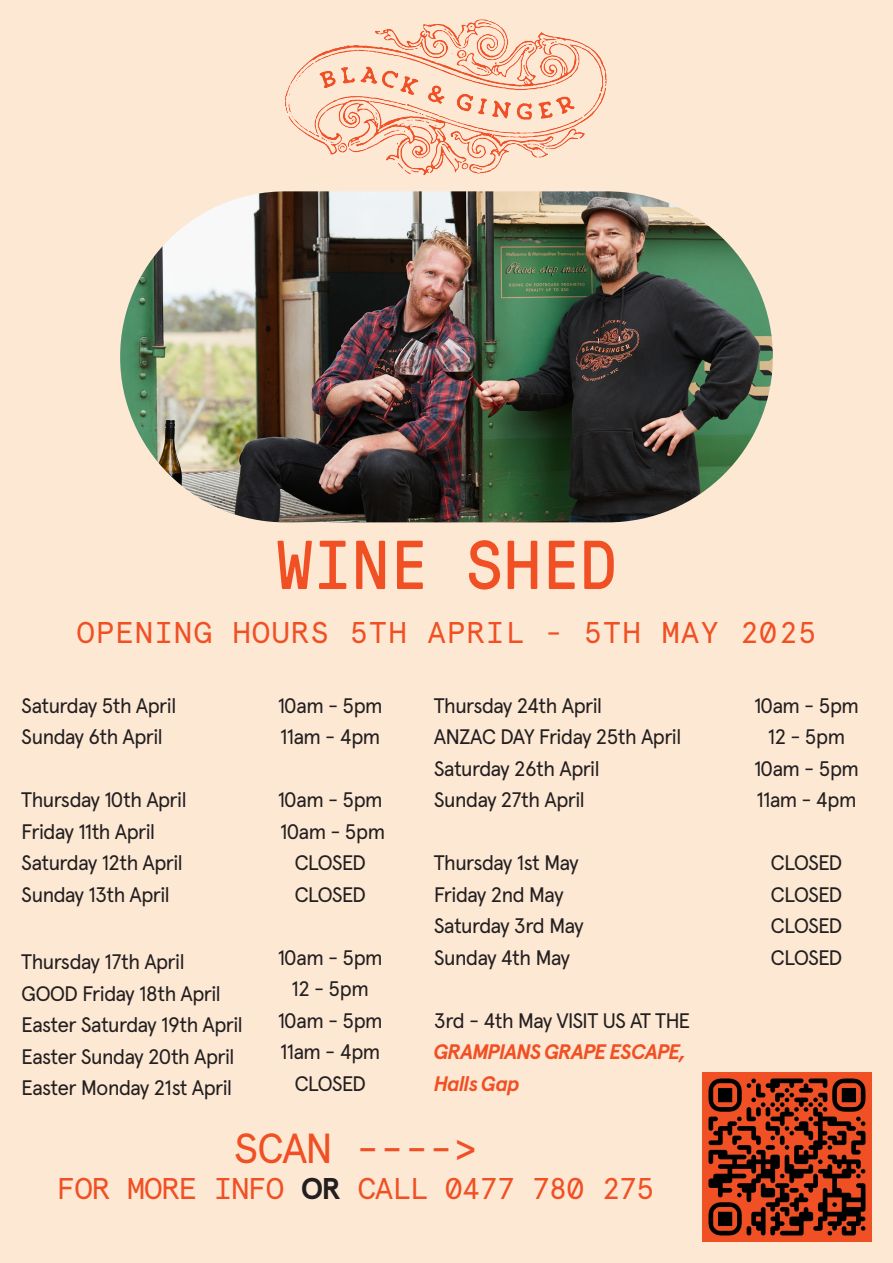
<style>
.page{position:relative;width:893px;height:1263px;background:#fde8d4}
.page>*{position:absolute;margin:0;border:0;box-sizing:border-box;transform-origin:0 0}
.t1{font:69px "GT Pressura Mono";color:#f05023}
.t2{font:42px "Apercu Pro Mono";color:#f05023}
.t3{font:30px "Apercu Pro Mono";letter-spacing:.03em;color:#f05023}
.t4{font:30px "Apercu Pro Mono";letter-spacing:-.04em;color:#f05023}
.t5{font:21px "Apercu Pro";letter-spacing:-.05em;color:#231f20}
.t6{font:italic 700 21px/31.5px "Apercu Pro";letter-spacing:-.05em;color:#f05023}
.s1{font-weight:400;font-style:normal;color:#231f20}
.s2{font-family:"Apercu Pro";font-weight:700;color:#231f20}
</style>
<div class="page">
<img style="left:120px;top:191px;width:653px;height:331px;border-radius:165px">
<img style="left:285px;top:19px;width:322px;height:157px">
<img style="left:702px;top:1072px;width:170px;height:170px">
<p class="t1" style="left:276px;top:523px;width:343px">WINE SHED</p>
<p class="t3" style="left:76px;top:610px;width:742px">OPENING HOURS 5TH APRIL - 5TH MAY 2025</p>
<p class="t5" style="left:21px;top:689px;width:157px">Saturday 5th April</p>
<p class="t5" style="left:21px;top:721px;width:143px">Sunday 6th April</p>
<p class="t5" style="left:21px;top:784px;width:167px">Thursday 10th April</p>
<p class="t5" style="left:21px;top:815px;width:136px">Friday 11th April</p>
<p class="t5" style="left:21px;top:847px;width:163px">Saturday 12th April</p>
<p class="t5" style="left:21px;top:878px;width:150px">Sunday 13th April</p>
<p class="t5" style="left:21px;top:946px;width:165px">Thursday 17th April</p>
<p class="t5" style="left:21px;top:977px;width:201px">GOOD Friday 18th April</p>
<p class="t5" style="left:21px;top:1009px;width:223px">Easter Saturday 19th April</p>
<p class="t5" style="left:21px;top:1040px;width:215px">Easter Sunday 20th April</p>
<p class="t5" style="left:21px;top:1072px;width:213px">Easter Monday 21st April</p>
<p class="t5" style="left:277px;top:689px;width:107px">10am - 5pm</p>
<p class="t5" style="left:280px;top:721px;width:102px">11am - 4pm</p>
<p class="t5" style="left:277px;top:784px;width:107px">10am - 5pm</p>
<p class="t5" style="left:280px;top:815px;width:107px">10am - 5pm</p>
<p class="t5" style="left:294px;top:847px;width:73px">CLOSED</p>
<p class="t5" style="left:294px;top:878px;width:73px">CLOSED</p>
<p class="t5" style="left:277px;top:941px;width:107px">10am - 5pm</p>
<p class="t5" style="left:291px;top:973px;width:79px">12 - 5pm</p>
<p class="t5" style="left:277px;top:1004px;width:107px">10am - 5pm</p>
<p class="t5" style="left:280px;top:1036px;width:102px">11am - 4pm</p>
<p class="t5" style="left:294px;top:1067px;width:73px">CLOSED</p>
<p class="t5" style="left:434px;top:689px;width:170px">Thursday 24th April</p>
<p class="t5" style="left:434px;top:721px;width:249px">ANZAC DAY Friday 25th April</p>
<p class="t5" style="left:434px;top:752px;width:168px">Saturday 26th April</p>
<p class="t5" style="left:434px;top:784px;width:153px">Sunday 27th April</p>
<p class="t5" style="left:434px;top:847px;width:147px">Thursday 1st May</p>
<p class="t5" style="left:434px;top:878px;width:131px">Friday 2nd May</p>
<p class="t5" style="left:434px;top:910px;width:152px">Saturday 3rd May</p>
<p class="t5" style="left:434px;top:941px;width:138px">Sunday 4th May</p>
<p class="t6" style="left:434px;top:1004px;width:258px"><span class="s1">3rd - 4th May VISIT US AT THE<br></span>GRAMPIANS GRAPE ESCAPE,<br>Halls Gap</p>
<p class="t2" style="left:233px;top:1117px;width:247px">SCAN ----&gt;</p>
<p class="t4" style="left:57px;top:1166px;width:599px">FOR MORE INFO <span class="s2">OR</span> CALL 0477 780 275</p>
<p class="t5" style="left:754px;top:689px;width:107px">10am - 5pm</p>
<p class="t5" style="left:768px;top:721px;width:79px">12 - 5pm</p>
<p class="t5" style="left:754px;top:752px;width:107px">10am - 5pm</p>
<p class="t5" style="left:756px;top:784px;width:102px">11am - 4pm</p>
<p class="t5" style="left:771px;top:847px;width:73px">CLOSED</p>
<p class="t5" style="left:771px;top:878px;width:73px">CLOSED</p>
<p class="t5" style="left:771px;top:910px;width:73px">CLOSED</p>
<p class="t5" style="left:771px;top:941px;width:73px">CLOSED</p>
</div>
